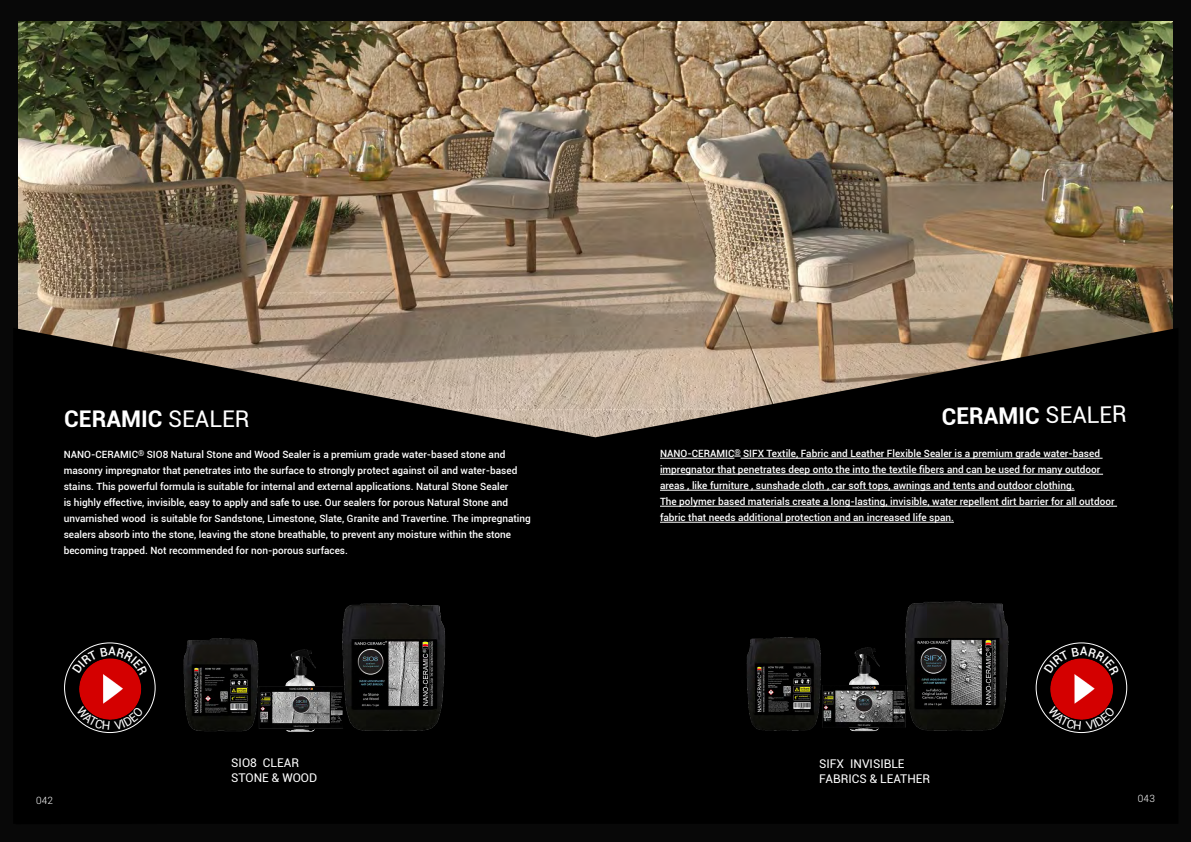
<style>
.page{position:relative;width:1191px;height:842px;background:#000}
.page>*{position:absolute;margin:0;border:0;box-sizing:border-box;transform-origin:0 0}
.t1{font:700 23px "Roboto";color:#fff}
.t2{font:12px/14.4px "Roboto";color:#fff}
.t3{font:500 10px/16px "Roboto";color:#fff}
.t4{font:300 10px "Roboto";letter-spacing:.03em;color:#fff}
.s1{font-weight:400}
</style>
<div class="page">
<img style="left:18px;top:21px;width:1155px;height:130px">
<img style="left:18px;top:151px;width:1155px;height:582px">
<div style="left:65px;top:643px;width:90px;height:89px;background:#000;border-radius:50%"></div>
<img style="left:74px;top:675px;width:73px;height:49px">
<hr style="left:660px;top:458px;width:74px;height:1px;background:#fff">
<hr style="left:740px;top:458px;width:362px;height:1px;background:#fff">
<hr style="left:660px;top:474px;width:443px;height:1px;background:#fff">
<hr style="left:660px;top:490px;width:414px;height:1px;background:#fff">
<hr style="left:660px;top:506px;width:457px;height:1px;background:#fff">
<hr style="left:660px;top:522px;width:294px;height:1px;background:#fff">
<div style="left:1036px;top:643px;width:90px;height:89px;background:#000;border-radius:50%"></div>
<img style="left:1045px;top:675px;width:73px;height:49px">
<img style="left:181px;top:584px;width:267px;height:149px">
<img style="left:742px;top:578px;width:270px;height:155px">
<svg style="left:72px;top:647px;width:76px;height:28px"></svg>
<svg style="left:76px;top:706px;width:68px;height:24px"></svg>
<svg style="left:1043px;top:647px;width:76px;height:28px"></svg>
<svg style="left:1048px;top:706px;width:67px;height:24px"></svg>
<h1 class="t1" style="left:64px;top:405px;width:187px">CERAMIC <span class="s1">SEALER</span></h1>
<p class="t3" style="left:64px;top:447px;width:469px">NANO-CERAMIC<sup>®</sup> SIO8 Natural Stone and Wood Sealer is a premium grade water-based stone and masonry impregnator that penetrates into the surface to strongly protect against oil and water-based stains. This powerful formula is suitable for internal and external applications. Natural Stone Sealer<br>is highly effective, invisible, easy to apply and safe to use. Our sealers for porous Natural Stone and unvarnished wood is suitable for Sandstone, Limestone, Slate, Granite and Travertine. The impregnating sealers absorb into the stone, leaving the stone breathable, to prevent any moisture within the stone becoming trapped. Not recommended for non-porous surfaces.</p>
<p class="t2" style="left:231px;top:756px;width:87px">SIO8 CLEAR<br>STONE &amp; WOOD</p>
<h1 class="t1" style="left:941px;top:403px;width:187px;rotate:-1deg">CERAMIC <span class="s1">SEALER</span></h1>
<p class="t3" style="left:660px;top:446px;width:456px">NANO-CERAMIC<sup>®</sup> SIFX Textile, Fabric and Leather Flexible Sealer is a premium grade water-based impregnator that penetrates deep onto the into the textile fibers and can be used for many outdoor areas , like furniture , sunshade cloth , car soft tops, awnings and tents and outdoor clothing.<br>The polymer based materials create a long-lasting, invisible, water repellent dirt barrier for all outdoor fabric that needs additional protection and an increased life span.</p>
<p class="t2" style="left:819px;top:757px;width:112px">SIFX INVISIBLE<br>FABRICS &amp; LEATHER</p>
<p class="t4" style="left:36px;top:795px;width:19px">042</p>
<p class="t4" style="left:1137px;top:793px;width:19px">043</p>
</div>
